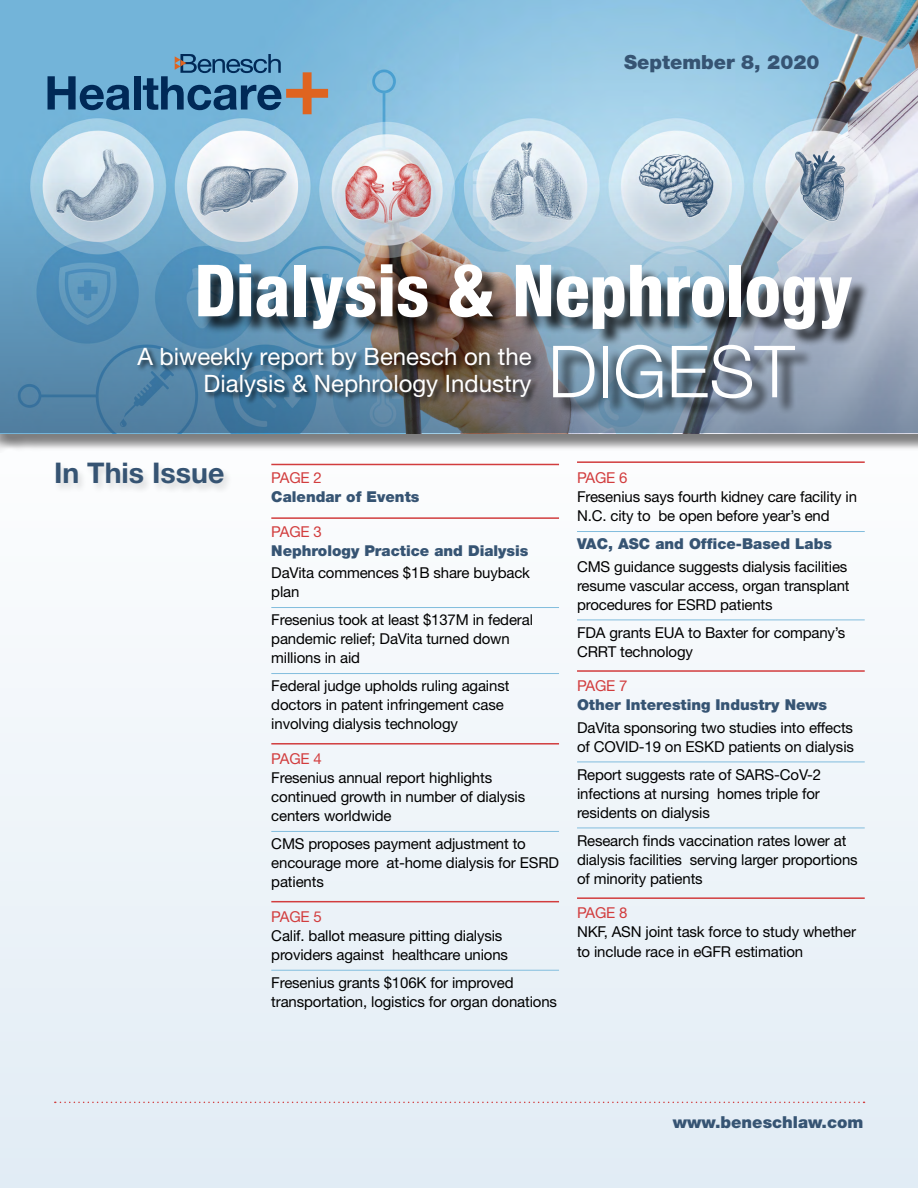
<style>
.page{position:relative;width:918px;height:1188px;background:#fff}
.page>*{position:absolute;margin:0;border:0;box-sizing:border-box;transform-origin:0 0}
.t1{font:800 condensed 72px "Helvetica Neue";color:#fff}
.t2{font:300 72px "Helvetica Neue";color:#fff}
.t3{font:700 28.5px "Helvetica Neue";color:#365473}
.t4{font:24px/27px "Helvetica Neue";color:#fff;text-align:right}
.t5{font:900 19.5px "Helvetica Neue";color:#365473}
.t6{font:900 16.5px "Helvetica Neue";color:#365473}
.t7{font:15px/19.2px "Helvetica Neue";letter-spacing:-.01em;color:#000}
.t8{font:900 15px "Helvetica Neue";color:#365473}
.t9{font:15px "Helvetica Neue";letter-spacing:-.01em;color:#d23d3e}
</style>
<div class="page">
<div style="left:0;top:398px;width:918px;height:790px;background:linear-gradient(to right,#eef4f9,#eff4f9)"></div>
<div style="left:0;top:0;width:918px;height:452px;background:#000;opacity:.5"></div>
<img style="left:0;top:0;width:918px;height:434px">
<div style="left:54px;top:460px;width:179px;height:33px;background:#000;opacity:.15"></div>
<svg style="left:55px;top:1102px;width:810px;height:1px"></svg>
<hr style="left:271px;top:464px;width:288px;height:1px;background:#d23d3e">
<hr style="left:271px;top:517px;width:288px;height:2px;background:#d23d3e">
<hr style="left:271px;top:607px;width:288px;height:1px;background:#82bddd">
<hr style="left:271px;top:673px;width:288px;height:1px;background:#82bddd">
<hr style="left:271px;top:743px;width:288px;height:2px;background:#d23d3e">
<hr style="left:271px;top:831px;width:288px;height:1px;background:#82bddd">
<hr style="left:271px;top:901px;width:288px;height:1px;background:#d23d3e">
<hr style="left:271px;top:970px;width:288px;height:1px;background:#82bddd">
<hr style="left:577px;top:461px;width:288px;height:2px;background:#d23d3e">
<hr style="left:577px;top:531px;width:288px;height:1px;background:#82bddd">
<hr style="left:577px;top:620px;width:288px;height:1px;background:#82bddd">
<hr style="left:577px;top:670px;width:288px;height:2px;background:#d23d3e">
<hr style="left:577px;top:762px;width:288px;height:1px;background:#82bddd">
<hr style="left:577px;top:828px;width:288px;height:1px;background:#82bddd">
<hr style="left:577px;top:897px;width:288px;height:2px;background:#d23d3e">
<svg style="left:48px;top:76px;width:82px;height:34px;background:#3c729b"></svg>
<div style="left:134px;top:76px;width:6px;height:34px;background:#002957"></div>
<svg style="left:143px;top:54px;width:185px;height:60px;background:#608eae"></svg>
<svg style="left:0;top:179px;width:918px;height:254px;background:#8eacc2"></svg>
<div style="left:201px;top:267px;width:669px;height:150px;background:#000;opacity:.75"></div>
<div style="left:137px;top:347px;width:402px;height:58px;background:#000;opacity:.75"></div>
<h3 class="t5" style="left:624px;top:50px;width:197px">September 8, 2020</h3>
<h1 class="t1" style="left:195px;top:246px;width:660px">Dialysis &amp; Nephrology</h1>
<h1 class="t2" style="left:548px;top:328px;width:248px">DIGEST</h1>
<h3 class="t4" style="left:137px;top:343px;width:396px">A biweekly report by Benesch on the<br>Dialysis &amp; Nephrology Industry</h3>
<h2 class="t3" style="left:54px;top:456px;width:172px">In This Issue</h2>
<p class="t9" style="left:271px;top:469px;width:52px">PAGE 2</p>
<p class="t8" style="left:271px;top:488px;width:150px">Calendar of Events</p>
<p class="t9" style="left:271px;top:523px;width:52px">PAGE 3</p>
<p class="t8" style="left:271px;top:542px;width:259px">Nephrology Practice and Dialysis</p>
<p class="t7" style="left:271px;top:563px;width:260px">DaVita commences $1B share buyback plan</p>
<p class="t7" style="left:271px;top:610px;width:263px">Fresenius took at least $137M in federal pandemic relief; DaVita turned down millions in aid</p>
<p class="t7" style="left:271px;top:676px;width:240px">Federal judge upholds ruling against doctors in patent infringement case involving dialysis technology</p>
<p class="t9" style="left:271px;top:750px;width:52px">PAGE 4</p>
<p class="t7" style="left:271px;top:768px;width:255px">Fresenius annual report highlights continued growth in number of dialysis centers worldwide</p>
<p class="t7" style="left:271px;top:834px;width:289px">CMS proposes payment adjustment to encourage more at-home dialysis for ESRD patients</p>
<p class="t9" style="left:271px;top:908px;width:52px">PAGE 5</p>
<p class="t7" style="left:271px;top:926px;width:238px">Calif. ballot measure pitting dialysis providers against healthcare unions</p>
<p class="t7" style="left:271px;top:973px;width:287px">Fresenius grants $106K for improved transportation, logistics for organ donations</p>
<p class="t9" style="left:577px;top:469px;width:52px">PAGE 6</p>
<p class="t7" style="left:577px;top:487px;width:282px">Fresenius says fourth kidney care facility in<br>N.C. city to be open before year’s end</p>
<p class="t8" style="left:577px;top:535px;width:257px">VAC, ASC and Office-Based Labs</p>
<p class="t7" style="left:577px;top:556px;width:274px">CMS guidance suggests dialysis facilities resume vascular access, organ transplant procedures for ESRD patients</p>
<p class="t7" style="left:577px;top:622px;width:270px">FDA grants EUA to Baxter for company’s<br>CRRT technology</p>
<p class="t9" style="left:577px;top:677px;width:52px">PAGE 7</p>
<p class="t8" style="left:577px;top:696px;width:252px">Other Interesting Industry News</p>
<p class="t7" style="left:577px;top:718px;width:278px">DaVita sponsoring two studies into effects of COVID-19 on ESKD patients on dialysis</p>
<p class="t7" style="left:577px;top:765px;width:246px;text-align:justify">Report suggests rate of SARS-CoV-2 infections at nursing homes triple for residents on dialysis</p>
<p class="t7" style="left:577px;top:830px;width:282px">Research finds vaccination rates lower at dialysis facilities serving larger proportions of minority patients</p>
<p class="t9" style="left:577px;top:904px;width:52px">PAGE 8</p>
<p class="t7" style="left:577px;top:922px;width:281px">NKF, ASN joint task force to study whether to include race in eGFR estimation</p>
<p class="t6" style="left:673px;top:1113px;width:192px">www.beneschlaw.com</p>
</div>
